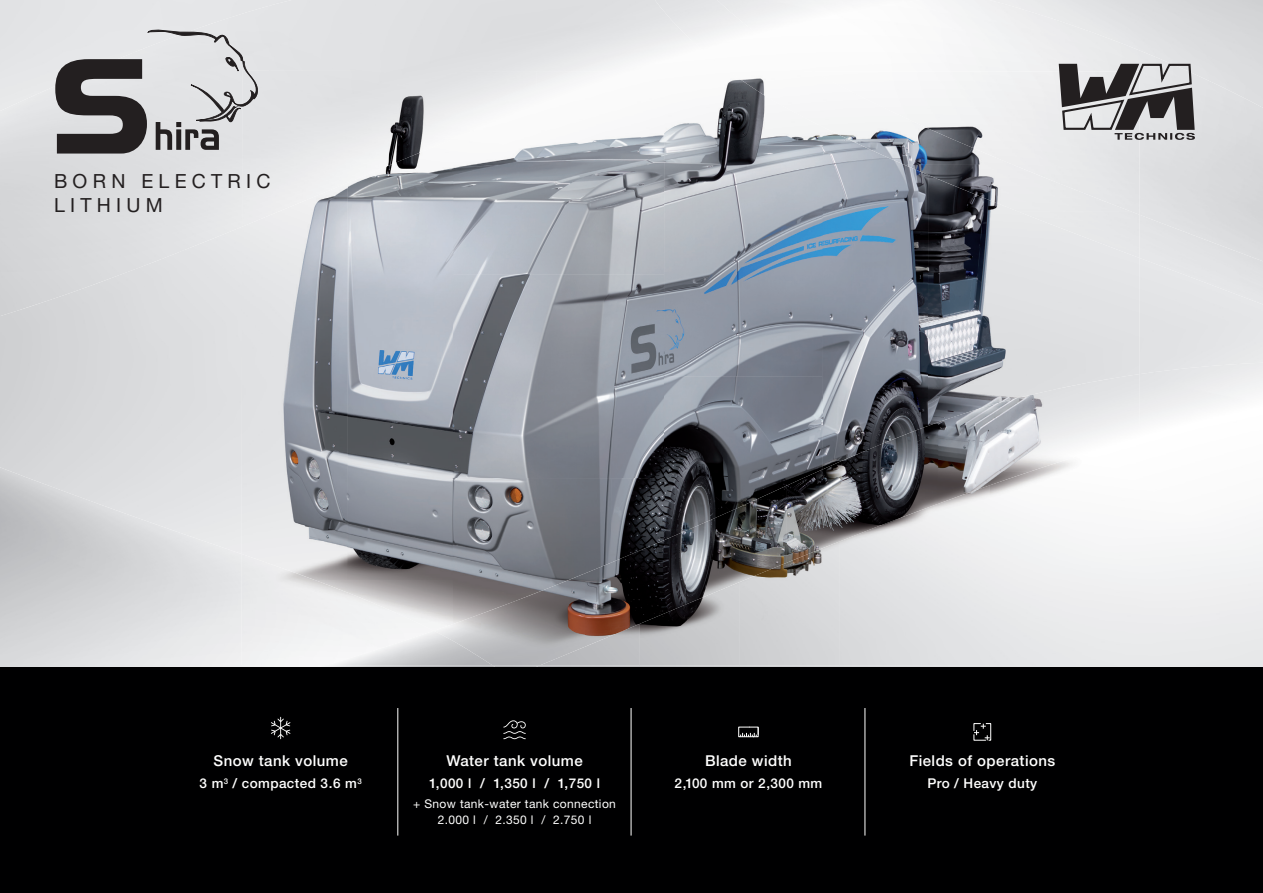
<style>
.page{position:relative;width:1263px;height:893px;background:#fff}
.page>*{position:absolute;margin:0;border:0;box-sizing:border-box;transform-origin:0 0}
.t1{font:19.5px/23.5px "Helvetica Neue LT Std";letter-spacing:.27em;color:#231f20}
.t2{font:500 15px "Helvetica Neue LT Std";letter-spacing:.03em;color:#fff}
.t3{font:500 13.5px "Helvetica Neue LT Std";letter-spacing:.03em;color:#fff}
.t4{font:12px/16.5px "Helvetica Neue LT Std";letter-spacing:.03em;color:#fff;text-align:center}
</style>
<div class="page">
<img style="left:540px;top:616px;width:723px;height:52px">
<img style="left:496px;top:665px;width:44px;height:3px">
<div style="left:161px;top:5px;width:108px;height:254px;background:#e3e4e6"></div>
<img style="left:0;top:467px;width:316px;height:201px">
<img style="left:316px;top:665px;width:180px;height:3px">
<div style="left:1139px;top:261px;width:124px;height:43px;background:#e5e6e8"></div>
<div style="left:0;top:668px;width:1263px;height:225px;background:#000001"></div>
<hr style="left:397px;top:708px;width:1px;height:128px;background:#fff">
<hr style="left:631px;top:708px;width:1px;height:128px;background:#fff">
<hr style="left:864px;top:708px;width:1px;height:128px;background:#fff">
<svg style="left:271px;top:717px;width:19px;height:22px"></svg>
<svg style="left:503px;top:720px;width:23px;height:19px"></svg>
<svg style="left:973px;top:723px;width:19px;height:18px"></svg>
<svg style="left:55px;top:28px;width:203px;height:126px;background:#a9a9aa"></svg>
<img style="left:989px;top:471px;width:150px;height:195px">
<img style="left:840px;top:504px;width:149px;height:162px">
<img style="left:740px;top:563px;width:100px;height:103px">
<img style="left:640px;top:605px;width:100px;height:61px">
<img style="left:540px;top:647px;width:100px;height:19px">
<img style="left:453px;top:133px;width:211px;height:345px">
<img style="left:664px;top:82px;width:158px;height:447px">
<img style="left:348px;top:166px;width:105px;height:407px">
<img style="left:822px;top:215px;width:106px;height:207px">
<img style="left:242px;top:227px;width:106px;height:327px">
<img style="left:928px;top:215px;width:158px;height:207px">
<img style="left:453px;top:478px;width:158px;height:95px">
<img style="left:611px;top:478px;width:53px;height:53px">
<img style="left:664px;top:529px;width:21px;height:2px">
<img style="left:938px;top:374px;width:201px;height:97px">
<img style="left:786px;top:422px;width:152px;height:141px">
<img style="left:685px;top:485px;width:102px;height:120px">
<img style="left:938px;top:471px;width:93px;height:33px">
<img style="left:585px;top:531px;width:101px;height:116px">
<img style="left:434px;top:573px;width:151px;height:92px">
<img style="left:242px;top:71px;width:147px;height:156px">
<img style="left:389px;top:71px;width:148px;height:95px">
<img style="left:242px;top:554px;width:192px;height:111px">
<img style="left:325px;top:631px;width:168px;height:34px">
<img style="left:729px;top:71px;width:84px;height:47px">
<img style="left:804px;top:118px;width:9px;height:47px">
<div style="left:1017px;top:215px;width:122px;height:43px;background:#e6e7e9"></div>
<img style="left:813px;top:71px;width:326px;height:144px">
<img style="left:242px;top:106px;width:16px;height:1px">
<img style="left:242px;top:71px;width:16px;height:35px">
<svg style="left:738px;top:726px;width:21px;height:11px"></svg>
<svg style="left:1057px;top:63px;width:140px;height:77px;background:#8e8c8e"></svg>
<h1 class="t1" style="left:54px;top:169px;width:218px">BORN ELECTRIC<br>LITHIUM</h1>
<p class="t2" style="left:213px;top:751px;width:136px">Snow tank volume</p>
<p class="t3" style="left:200px;top:775px;width:164px">3 m<sup>3</sup> / compacted 3.6 m<sup>3</sup></p>
<p class="t2" style="left:446px;top:751px;width:138px">Water tank volume</p>
<p class="t3" style="left:429px;top:775px;width:172px">1,000 l / 1,350 l / 1,750 l</p>
<p class="t4" style="left:413px;top:795px;width:204px">+ Snow tank-water tank connection<br>2.000 l / 2.350 l / 2.750 l</p>
<p class="t2" style="left:705px;top:751px;width:88px">Blade width</p>
<p class="t3" style="left:674px;top:775px;width:149px">2,100 mm or 2,300 mm</p>
<p class="t2" style="left:909px;top:751px;width:147px">Fields of operations</p>
<p class="t3" style="left:927px;top:775px;width:111px">Pro / Heavy duty</p>
</div>
